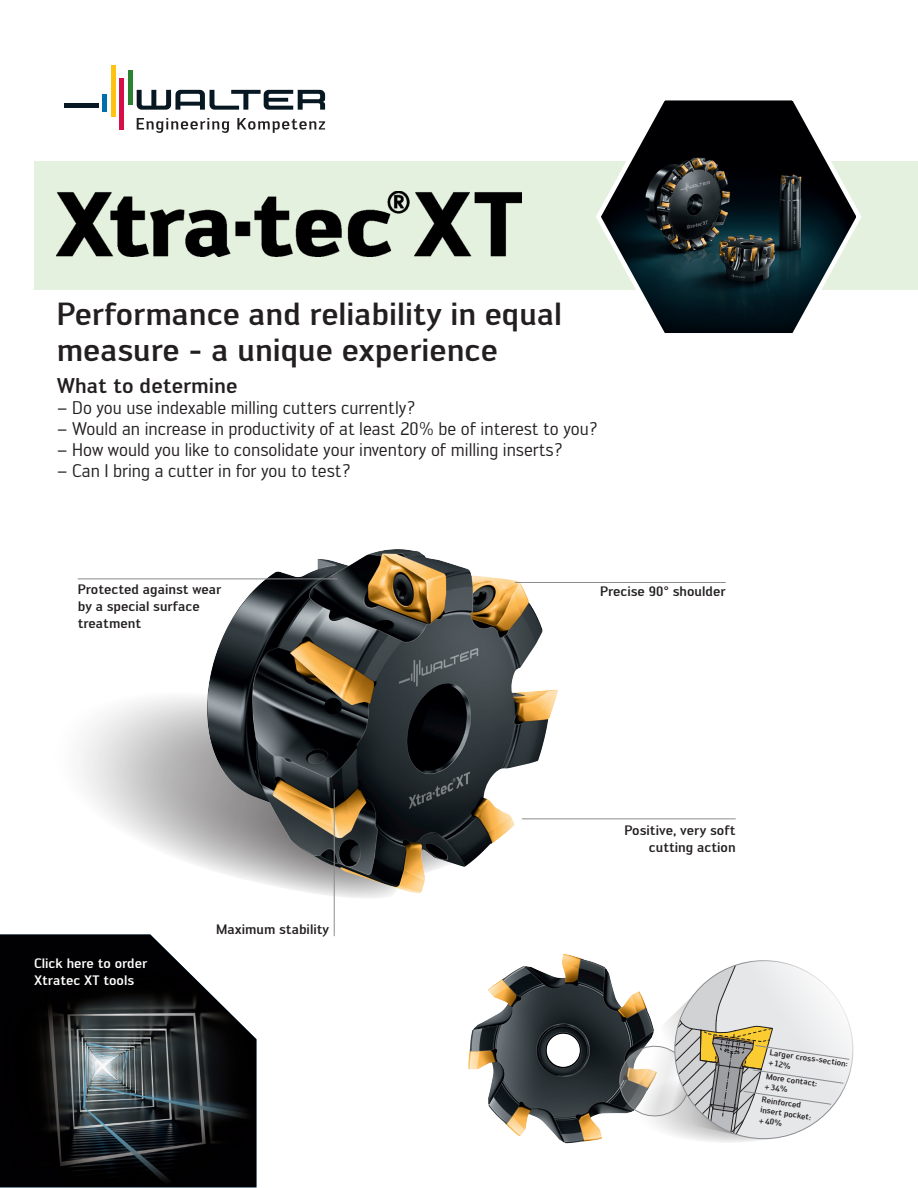
<style>
.page{position:relative;width:918px;height:1188px;background:#fff}
.page>*{position:absolute;margin:0;border:0;box-sizing:border-box;transform-origin:0 0}
.t1{font:500 31.5px/36px "Walter PRO";color:#231f20}
.t2{font:500 21px "Walter PRO";color:#231f20}
.t3{font:18px "Walter PRO";color:#231f20}
._9pt_11_5pt_bd{font:500 13.5px/17.2px "Walter PRO";color:#231f20;text-align:right}
._2_5_7_8_pt_med_zentriert{font:500 13.5px/16.5px "Walter PRO";color:#fff}
._9pt_11_5pt_bd-2{font:500 8.1px/10.4px "Walter PRO";color:#231f20}
</style>
<div class="page">
<img style="left:0;top:934px;width:256px;height:253px">
<svg style="left:81px;top:697px;width:311px;height:206px"></svg>
<img style="left:207px;top:549px;width:330px;height:345px">
<div style="left:111px;top:65px;width:5px;height:52px;background:#fec210"></div>
<div style="left:119px;top:78px;width:5px;height:52px;background:#d60f48"></div>
<div style="left:128px;top:70px;width:5px;height:35px;background:#2b8331"></div>
<div style="left:64px;top:103px;width:34px;height:5px;background:#071822"></div>
<div style="left:102px;top:95px;width:5px;height:17px;background:#006dad"></div>
<svg style="left:137px;top:90px;width:188px;height:20px"></svg>
<svg style="left:137px;top:118px;width:92px;height:15px"></svg>
<svg style="left:237px;top:118px;width:88px;height:15px"></svg>
<div style="left:34px;top:161px;width:884px;height:128px;background:#e4f1de"></div>
<svg style="left:593px;top:100px;width:271px;height:233px"></svg>
<hr style="left:522px;top:818px;width:214px;height:1px;background:#8a8c8f">
<hr style="left:515px;top:582px;width:211px;height:1px;background:#8a8c8f">
<hr style="left:78px;top:578px;width:260px;height:1px;background:#8a8c8f">
<hr style="left:334px;top:789px;width:1px;height:147px;background:#8a8c8f">
<img style="left:468px;top:954px;width:97px;height:180px">
<svg style="left:628px;top:1074px;width:195px;height:69px"></svg>
<svg style="left:615px;top:961px;width:238px;height:176px"></svg>
<img style="left:57px;top:192px;width:465px;height:65px">
<p class="t1" style="left:57px;top:295px;width:507px">Performance and reliability in equal measure - a unique experience</p>
<p class="t2" style="left:57px;top:373px;width:182px">What to determine</p>
<p class="t3" style="left:57px;top:397px;width:360px">– Do you use indexable milling cutters currently?</p>
<p class="t3" style="left:57px;top:418px;width:543px">– Would an increase in productivity of at least 20% be of interest to you?</p>
<p class="t3" style="left:57px;top:439px;width:508px">– How would you like to consolidate your inventory of milling inserts?</p>
<p class="t3" style="left:57px;top:460px;width:295px">– Can I bring a cutter in for you to test?</p>
<p class="_9pt_11_5pt_bd" style="left:78px;top:580px;width:145px">Protected against wear</p>
<p class="_9pt_11_5pt_bd" style="left:600px;top:582px;width:127px">Precise 90° shoulder</p>
<p class="_9pt_11_5pt_bd" style="left:78px;top:597px;width:124px;text-align:left">by a special surface treatment</p>
<p class="_2_5_7_8_pt_med_zentriert" style="left:34px;top:955px;width:115px">Click here to order<br>Xtratec XT tools</p>
<p class="_9pt_11_5pt_bd" style="left:216px;top:921px;width:115px">Maximum stability</p>
<p class="_9pt_11_5pt_bd" style="left:625px;top:821px;width:113px">Positive, very soft cutting action</p>
<p class="_9pt_11_5pt_bd-2" style="left:771px;top:1046px;width:80px;rotate:9deg">Larger cross-section: +12%</p>
<p class="_9pt_11_5pt_bd-2" style="left:767px;top:1070px;width:53px;rotate:9deg">More contact: +34%</p>
<p class="_9pt_11_5pt_bd-2" style="left:763px;top:1094px;width:53px;rotate:9deg">Reinforced insert pocket: +40%</p>
</div>
